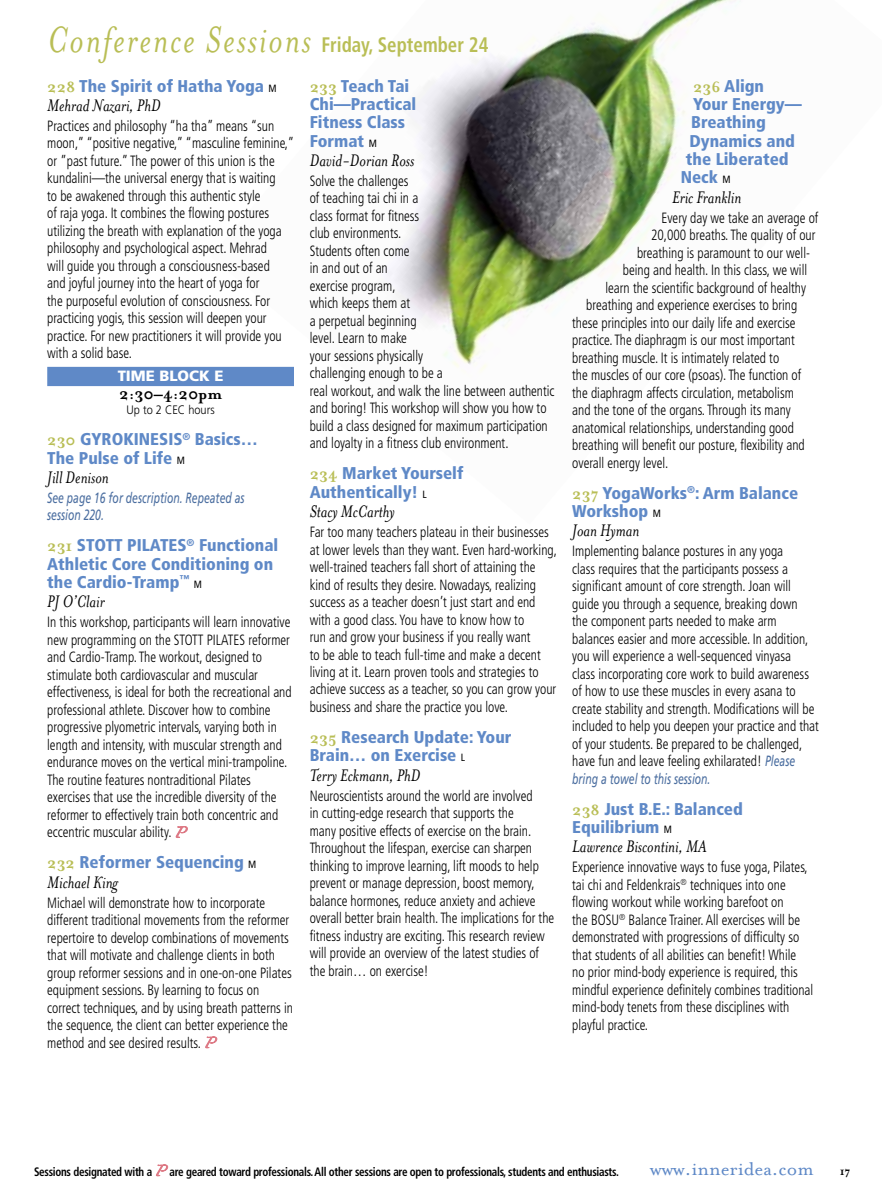
<style>
.page{position:relative;width:882px;height:1197px;background:#fff}
.page>*{position:absolute;margin:0;border:0;box-sizing:border-box;transform-origin:0 0}
.t1{font:italic 42px "Mrs Eaves";letter-spacing:.05em;color:#b9be56;scale:.9 1}
.t2{font:21px "Mrs Eaves Roman";color:#5f89c7}
.t3{font:italic 19.25px "Mrs Eaves";color:#000;scale:.9 1}
.t4{font:700 17.5px "Mrs Eaves";color:#000}
.t5{font:900 condensed 17.15px/18.4px "Frutiger";color:#5f89c7}
.t6{font:300 condensed 14.88px/17.5px "Frutiger";color:#000;scale:.9 1}
.t7{font:italic 14.88px/17.5px "Frutiger";color:#4b6ea0;scale:.7 1}
.t8{font:900 14.88px "Frutiger";color:#fff}
.t9{font:700 condensed 12.25px "Frutiger";letter-spacing:-.025em;color:#000;scale:.9 1}
.t10{font:300 12.25px "Frutiger";color:#000;scale:.9 1}
.t11{font:condensed 10.5px "Frutiger";color:#000}
.s1{font-family:"Frutiger";font-weight:700;font-style:normal;font-stretch:condensed;font-size:21px}
.s2{font-family:"Mrs Eaves";font-weight:700;font-stretch:normal;color:#b9be56}
.s3{font-weight:400;font-size:10.5px;color:#000}
.s4{font-family:"Zapfino";font-weight:400;font-stretch:normal;font-size:9.62px;color:#dd7884}
.s5{font-weight:400;font-style:italic;font-stretch:normal;color:#4b6ea0}
.s6{font-family:"Mrs Eaves";font-weight:700;font-size:12.25px;color:#000}
</style>
<div class="page">
<img style="left:210px;top:0;width:521px;height:387px">
<div style="left:47px;top:367px;width:247px;height:19px;background:#5f89c7"></div>
<svg style="left:176px;top:826px;width:12px;height:12px"></svg>
<svg style="left:205px;top:1037px;width:12px;height:11px"></svg>
<svg style="left:156px;top:1165px;width:12px;height:11px"></svg>
<h1 class="t1" style="left:47px;top:17px;width:492px">Conference Sessions <span class="s1">Friday, September 24</span></h1>
<p class="t5" style="left:47px;top:76px;width:231px"><span class="s2">228</span> The Spirit of Hatha Yoga <span class="s3">M</span></p>
<p class="t3" style="left:47px;top:95px;width:127px">Mehrad Nazari, PhD</p>
<p class="t6" style="left:47px;top:117px;width:276px">Practices and philosophy “ha tha” means “sun moon,” “positive negative,” “masculine feminine,” or ”past future.” The power of this union is the kundalini—the universal energy that is waiting<br>to be awakened through this authentic style<br>of raja yoga. It combines the flowing postures utilizing the breath with explanation of the yoga philosophy and psychological aspect. Mehrad<br>will guide you through a consciousness-based<br>and joyful journey into the heart of yoga for<br>the purposeful evolution of consciousness. For practicing yogis, this session will deepen your practice. For new practitioners it will provide you with a solid base.</p>
<p class="t8" style="left:118px;top:367px;width:106px">TIME BLOCK E</p>
<p class="t4" style="left:119px;top:383px;width:104px">2:30–4:20pm</p>
<p class="t10" style="left:127px;top:403px;width:100px">Up to 2 CEC hours</p>
<p class="t5" style="left:47px;top:430px;width:212px"><span class="s2">230</span> GYROKINESIS<sup>®</sup> Basics…<br>The Pulse of Life <span class="s3">M</span></p>
<p class="t3" style="left:47px;top:467px;width:70px">Jill Denison</p>
<p class="t7" style="left:47px;top:489px;width:283px">See page 16 for description. Repeated as session 220.</p>
<p class="t5" style="left:47px;top:536px;width:233px"><span class="s2">231</span> STOTT PILATES<sup>®</sup> Functional<br>Athletic Core Conditioning on the Cardio-Tramp<sup>™</sup></p>
<p class="t11" style="left:194px;top:578px;width:10px">M</p>
<p class="t3" style="left:47px;top:591px;width:65px">PJ O’Clair</p>
<p class="t6" style="left:47px;top:614px;width:273px">In this workshop, participants will learn innovative new programming on the STOTT PILATES reformer and Cardio-Tramp. The workout, designed to stimulate both cardiovascular and muscular effectiveness, is ideal for both the recreational and professional athlete. Discover how to combine progressive plyometric intervals, varying both in length and intensity, with muscular strength and endurance moves on the vertical mini-trampoline.<br>The routine features nontraditional Pilates exercises that use the incredible diversity of the reformer to effectively train both concentric and eccentric muscular ability. <span class="s4">P</span></p>
<p class="t5" style="left:47px;top:853px;width:211px"><span class="s2">232</span> Reformer Sequencing <span class="s3">M</span></p>
<p class="t3" style="left:47px;top:872px;width:80px">Michael King</p>
<p class="t6" style="left:47px;top:894px;width:275px">Michael will demonstrate how to incorporate different traditional movements from the reformer repertoire to develop combinations of movements that will motivate and challenge clients in both group reformer sessions and in one-on-one Pilates equipment sessions. By learning to focus on correct techniques, and by using breath patterns in the sequence, the client can better experience the method and see desired results. <span class="s4">P</span></p>
<p class="t5" style="left:310px;top:76px;width:108px"><span class="s2">233</span> Teach Tai<br>Chi—Practical<br>Fitness Class<br>Format <span class="s3">M</span></p>
<p class="t3" style="left:310px;top:150px;width:118px">David-Dorian Ross</p>
<p class="t6" style="left:310px;top:172px;width:274px">Solve the challenges<br>of teaching tai chi in a<br>class format for fitness<br>club environments.<br>Students often come<br>in and out of an<br>exercise program,<br>which keeps them at<br>a perpetual beginning<br>level. Learn to make<br>your sessions physically<br>challenging enough to be a<br>real workout, and walk the line between authentic and boring! This workshop will show you how to build a class designed for maximum participation and loyalty in a fitness club environment.</p>
<p class="t5" style="left:310px;top:464px;width:155px"><span class="s2">234</span> Market Yourself<br>Authentically! <span class="s3">L</span></p>
<p class="t3" style="left:310px;top:501px;width:96px">Stacy McCarthy</p>
<p class="t6" style="left:310px;top:523px;width:276px">Far too many teachers plateau in their businesses at lower levels than they want. Even hard-working, well-trained teachers fall short of attaining the kind of results they desire. Nowadays, realizing success as a teacher doesn’t just start and end with a good class. You have to know how to<br>run and grow your business if you really want<br>to be able to teach full-time and make a decent living at it. Learn proven tools and strategies to achieve success as a teacher, so you can grow your business and share the practice you love.</p>
<p class="t5" style="left:310px;top:728px;width:203px"><span class="s2">235</span> Research Update: Your<br>Brain… on Exercise <span class="s3">L</span></p>
<p class="t3" style="left:310px;top:765px;width:125px">Terry Eckmann, PhD</p>
<p class="t6" style="left:310px;top:787px;width:273px">Neuroscientists around the world are involved<br>in cutting-edge research that supports the<br>many positive effects of exercise on the brain.<br>Throughout the lifespan, exercise can sharpen thinking to improve learning, lift moods to help prevent or manage depression, boost memory, balance hormones, reduce anxiety and achieve overall better brain health. The implications for the fitness industry are exciting. This research review will provide an overview of the latest studies of the brain… on exercise!</p>
<p class="t5" style="left:693px;top:76px;width:73px"><span class="s2">236</span> Align</p>
<p class="t5" style="left:693px;top:95px;width:110px">Your Energy—</p>
<p class="t5" style="left:691px;top:113px;width:76px">Breathing</p>
<p class="t5" style="left:689px;top:131px;width:107px">Dynamics and</p>
<p class="t5" style="left:686px;top:150px;width:104px">the Liberated</p>
<p class="t5" style="left:681px;top:168px;width:51px">Neck <span class="s3">M</span></p>
<p class="t3" style="left:672px;top:187px;width:79px">Eric Franklin</p>
<p class="t6" style="left:662px;top:209px;width:176px">Every day we take an average of</p>
<p class="t6" style="left:651px;top:227px;width:184px">20,000 breaths. The quality of our</p>
<p class="t6" style="left:637px;top:244px;width:194px">breathing is paramount to our well-</p>
<p class="t6" style="left:623px;top:261px;width:206px">being and health. In this class, we will</p>
<p class="t6" style="left:606px;top:279px;width:224px">learn the scientific background of healthy</p>
<p class="t6" style="left:586px;top:296px;width:236px">breathing and experience exercises to bring</p>
<p class="t6" style="left:572px;top:314px;width:250px">these principles into our daily life and exercise</p>
<p class="t6" style="left:572px;top:331px;width:249px">practice. The diaphragm is our most important</p>
<p class="t6" style="left:572px;top:349px;width:232px">breathing muscle. It is intimately related to</p>
<p class="t6" style="left:572px;top:366px;width:256px">the muscles of our core (psoas). The function of</p>
<p class="t6" style="left:572px;top:384px;width:248px">the diaphragm affects circulation, metabolism</p>
<p class="t6" style="left:572px;top:401px;width:244px">and the tone of the organs. Through its many</p>
<p class="t6" style="left:572px;top:419px;width:248px">anatomical relationships, understanding good</p>
<p class="t6" style="left:572px;top:436px;width:260px">breathing will benefit our posture, flexibility and</p>
<p class="t6" style="left:572px;top:454px;width:108px">overall energy level.</p>
<p class="t5" style="left:572px;top:483px;width:227px"><span class="s2">237</span> YogaWorks<sup>®</sup>: Arm Balance<br>Workshop <span class="s3">M</span></p>
<p class="t3" style="left:572px;top:520px;width:76px">Joan Hyman</p>
<p class="t6" style="left:572px;top:543px;width:276px">Implementing balance postures in any yoga<br>class requires that the participants possess a significant amount of core strength. Joan will guide you through a sequence, breaking down<br>the component parts needed to make arm balances easier and more accessible. In addition, you will experience a well-sequenced vinyasa<br>class incorporating core work to build awareness of how to use these muscles in every asana to create stability and strength. Modifications will be included to help you deepen your practice and that of your students. Be prepared to be challenged, have fun and leave feeling exhilarated! <span class="s5">Please bring a towel to this session.</span></p>
<p class="t5" style="left:572px;top:800px;width:172px"><span class="s2">238</span> Just B.E.: Balanced<br>Equilibrium <span class="s3">M</span></p>
<p class="t3" style="left:572px;top:836px;width:151px">Lawrence Biscontini, MA</p>
<p class="t6" style="left:572px;top:859px;width:269px">Experience innovative ways to fuse yoga, Pilates, tai chi and Feldenkrais<sup>®</sup> techniques into one flowing workout while working barefoot on<br>the BOSU<sup>®</sup> Balance Trainer. All exercises will be demonstrated with progressions of difficulty so that students of all abilities can benefit! While<br>no prior mind-body experience is required, this mindful experience definitely combines traditional mind-body tenets from these disciplines with playful practice.</p>
<p class="t9" style="left:34px;top:1164px;width:651px">Sessions designated with a <span class="s4">P</span> are geared toward professionals. All other sessions are open to professionals, students and enthusiasts.</p>
<h2 class="t2" style="left:650px;top:1158px;width:202px">www.inneridea.com <span class="s6">17</span></h2>
</div>
